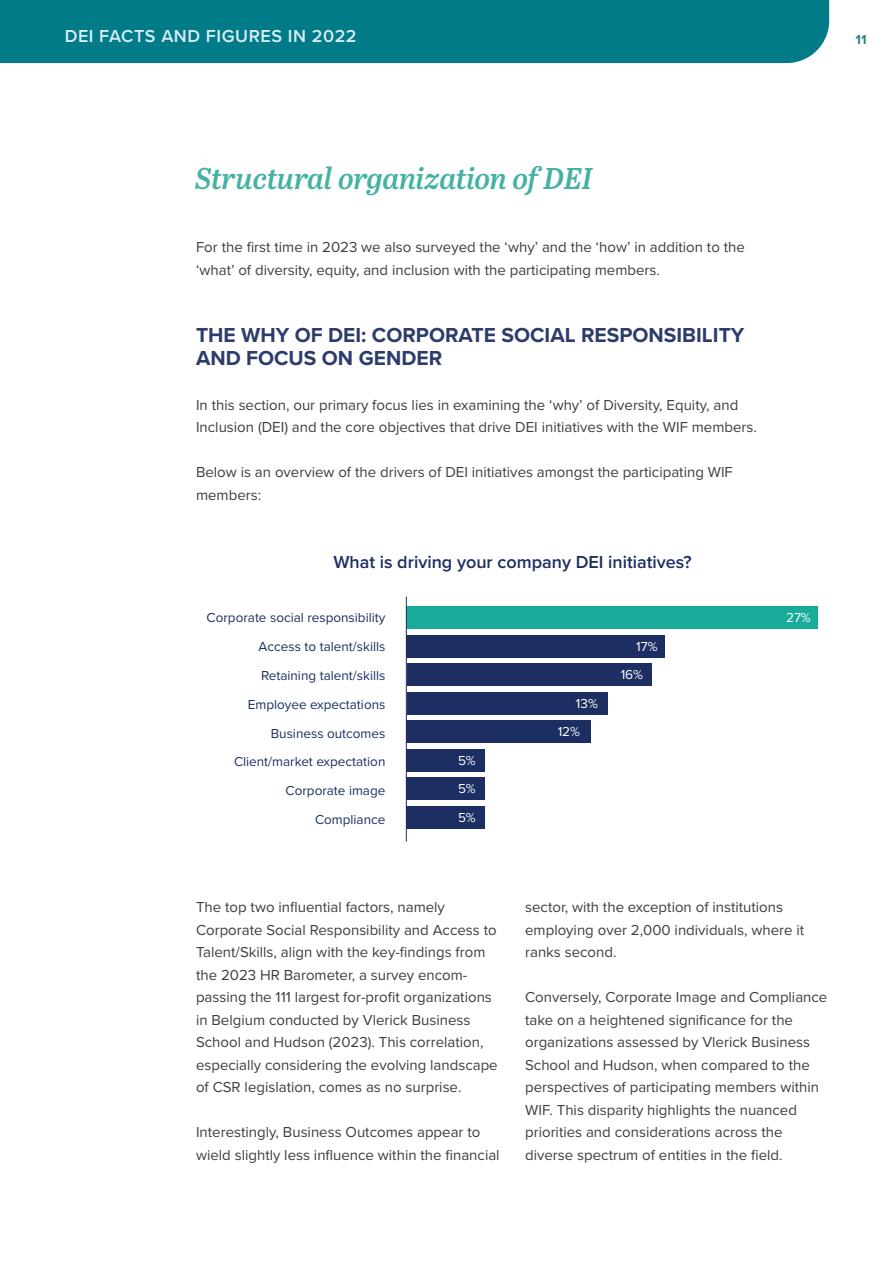
<style>
.page{position:relative;width:893px;height:1263px;background:#fff}
.page>*{position:absolute;margin:0;border:0;box-sizing:border-box;transform-origin:0 0}
.t1{font:italic 30px "Abril Titling Sb";letter-spacing:-.005em;color:#43b2a3}
.t2{font:700 21px/22.5px "Proxima Nova";color:#2c3c6c}
.t3{font:600 18px "Proxima Nova";color:#1d2f62}
.t4{font:600 18px "Proxima Nova";letter-spacing:.03em;color:#d6edf7}
.t5{font:15px/22.5px "Proxima Nova";color:#3e3e3f}
.t6{font:13.5px "Proxima Nova";color:#1d2f62}
.t7{font:13.5px "Proxima Nova";color:#fff}
.t8{font:700 13.5px "Proxima Nova";color:#2c8390}
</style>
<div class="page">
<div style="left:0;top:0;width:829px;height:63px;background:#007b87"></div>
<div style="left:407px;top:607px;width:411px;height:22px;background:#1aac9b"></div>
<div style="left:407px;top:635px;width:258px;height:22px;background:#1d2f62"></div>
<div style="left:407px;top:664px;width:245px;height:22px;background:#1d2f62"></div>
<div style="left:407px;top:692px;width:200px;height:22px;background:#1d2f62"></div>
<div style="left:407px;top:721px;width:184px;height:22px;background:#1d2f62"></div>
<div style="left:407px;top:749px;width:78px;height:22px;background:#1d2f62"></div>
<hr style="left:406px;top:596px;width:1px;height:245px;background:#1d2f62">
<div style="left:407px;top:778px;width:78px;height:22px;background:#1d2f62"></div>
<div style="left:407px;top:806px;width:78px;height:22px;background:#1d2f62"></div>
<p class="t4" style="left:65px;top:26px;width:293px">DEI FACTS AND FIGURES IN 2022</p>
<p class="t8" style="left:855px;top:32px;width:13px">11</p>
<p class="t1" style="left:196px;top:156px;width:398px">Structural organization of DEI</p>
<p class="t5" style="left:196px;top:236px;width:550px">For the first time in 2023 we also surveyed the ‘why’ and the ‘how’ in addition to the ‘what’ of diversity, equity, and inclusion with the participating members.</p>
<p class="t2" style="left:196px;top:325px;width:550px">THE WHY OF DEI: CORPORATE SOCIAL RESPONSIBILITY<br>AND FOCUS ON GENDER</p>
<p class="t5" style="left:196px;top:394px;width:562px">In this section, our primary focus lies in examining the ‘why’ of Diversity, Equity, and<br>Inclusion (DEI) and the core objectives that drive DEI initiatives with the WIF members.</p>
<p class="t5" style="left:196px;top:461px;width:538px">Below is an overview of the drivers of DEI initiatives amongst the participating WIF members:</p>
<p class="t3" style="left:333px;top:551px;width:360px">What is driving your company DEI initiatives?</p>
<p class="t6" style="left:207px;top:610px;width:180px">Corporate social responsibility</p>
<p class="t6" style="left:259px;top:639px;width:128px">Access to talent/skills</p>
<p class="t6" style="left:261px;top:667px;width:126px">Retaining talent/skills</p>
<p class="t6" style="left:248px;top:696px;width:139px">Employee expectations</p>
<p class="t6" style="left:271px;top:725px;width:116px">Business outcomes</p>
<p class="t6" style="left:234px;top:754px;width:153px">Client/market expectation</p>
<p class="t6" style="left:286px;top:783px;width:101px">Corporate image</p>
<p class="t6" style="left:315px;top:811px;width:72px">Compliance</p>
<p class="t7" style="left:458px;top:752px;width:19px">5%</p>
<p class="t7" style="left:458px;top:781px;width:19px">5%</p>
<p class="t7" style="left:458px;top:809px;width:19px">5%</p>
<p class="t7" style="left:576px;top:695px;width:23px">13%</p>
<p class="t7" style="left:558px;top:724px;width:24px">12%</p>
<p class="t7" style="left:636px;top:638px;width:23px">17%</p>
<p class="t7" style="left:621px;top:667px;width:24px">16%</p>
<p class="t7" style="left:786px;top:610px;width:26px">27%</p>
<p class="t5" style="left:196px;top:896px;width:303px">The top two influential factors, namely Corporate Social Responsibility and Access to Talent/Skills, align with the key-findings from the 2023 HR Barometer, a survey encom&shy;passing the 111 largest for-profit organizations in Belgium conducted by Vlerick Business School and Hudson (2023). This correlation, especially considering the evolving landscape of CSR legislation, comes as no surprise.</p>
<p class="t5" style="left:196px;top:1121px;width:305px">Interestingly, Business Outcomes appear to wield slightly less influence within the financial</p>
<p class="t5" style="left:525px;top:896px;width:281px">sector, with the exception of institutions employing over 2,000 individuals, where it ranks second.</p>
<p class="t5" style="left:525px;top:986px;width:304px">Conversely, Corporate Image and Compliance take on a heightened significance for the organizations assessed by Vlerick Business School and Hudson, when compared to the perspectives of participating members within WIF. This disparity highlights the nuanced priorities and considerations across the diverse spectrum of entities in the field.</p>
</div>
